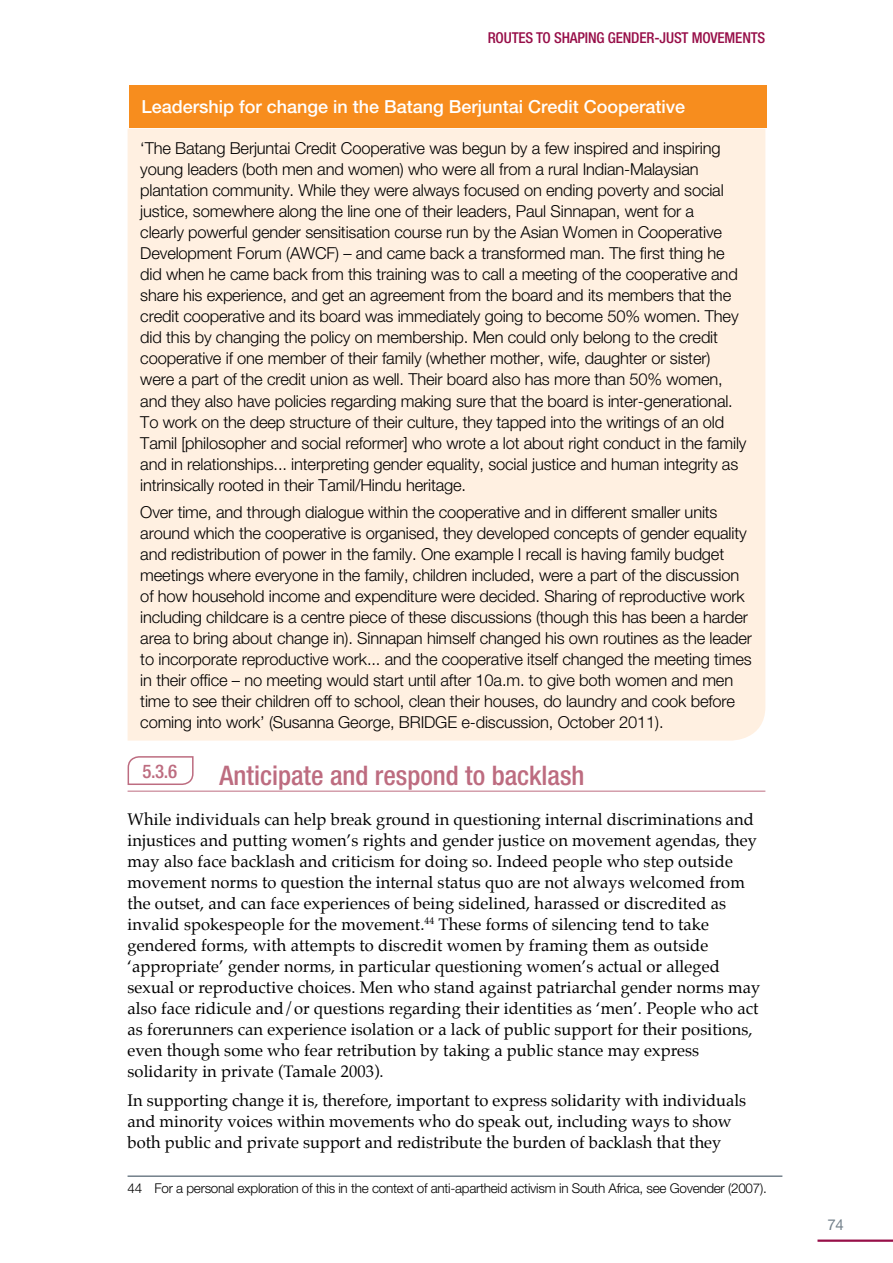
<style>
.page{position:relative;width:893px;height:1263px;background:#fff}
.page>*{position:absolute;margin:0;border:0;box-sizing:border-box;transform-origin:0 0}
.t1{font:500 condensed 27px "Helvetica Neue";color:#bd6c80}
.t2{font:500 18px "Helvetica Neue";color:#fff}
.t3{font:300 16.5px/21px "Helvetica Neue";letter-spacing:-.01em;color:#000}
.t4{font:16.5px/21px "Palatino";letter-spacing:.005em;color:#000}
.t5{font:500 condensed 15px "Helvetica Neue";letter-spacing:-.01em;color:#970e48}
.t6{font:15px "Helvetica Neue";color:#72808a}
.t7{font:300 13.5px "Helvetica Neue";letter-spacing:-.02em;color:#000}
</style>
<div class="page">
<hr style="left:817px;top:1239px;width:76px;height:3px;background:#970e48">
<hr style="left:128px;top:791px;width:637px;height:1px;background:#bd6c80">
<svg style="left:127px;top:756px;width:67px;height:29px"></svg>
<div style="left:128px;top:129px;width:637px;height:612px;background:#fff0e1"></div>
<div style="left:129px;top:85px;width:637px;height:43px;background:#f78d1e"></div>
<hr style="left:128px;top:1175px;width:654px;height:2px;background:#72808a">
<p class="t5" style="left:488px;top:29px;width:278px">ROUTES TO SHAPING GENDER-JUST MOVEMENTS</p>
<p class="t2" style="left:141px;top:96px;width:545px">Leadership for change in the Batang Berjuntai Credit Cooperative</p>
<p class="t3" style="left:140px;top:138px;width:608px">‘The Batang Berjuntai Credit Cooperative was begun by a few inspired and inspiring young leaders (both men and women) who were all from a rural Indian-Malaysian plantation community. While they were always focused on ending poverty and social justice, somewhere along the line one of their leaders, Paul Sinnapan, went for a<br>clearly powerful gender sensitisation course run by the Asian Women in Cooperative Development Forum (AWCF) – and came back a transformed man. The first thing he did when he came back from this training was to call a meeting of the cooperative and share his experience, and get an agreement from the board and its members that the credit cooperative and its board was immediately going to become 50% women. They did this by changing the policy on membership. Men could only belong to the credit cooperative if one member of their family (whether mother, wife, daughter or sister) were a part of the credit union as well. Their board also has more than 50% women, and they also have policies regarding making sure that the board is inter-generational.<br>To work on the deep structure of their culture, they tapped into the writings of an old Tamil [philosopher and social reformer] who wrote a lot about right conduct in the family and in relationships... interpreting gender equality, social justice and human integrity as intrinsically rooted in their Tamil/Hindu heritage.</p>
<p class="t3" style="left:140px;top:501px;width:613px">Over time, and through dialogue within the cooperative and in different smaller units around which the cooperative is organised, they developed concepts of gender equality and redistribution of power in the family. One example I recall is having family budget meetings where everyone in the family, children included, were a part of the discussion of how household income and expenditure were decided. Sharing of reproductive work including childcare is a centre piece of these discussions (though this has been a harder area to bring about change in). Sinnapan himself changed his own routines as the leader to incorporate reproductive work... and the cooperative itself changed the meeting times in their office – no meeting would start until after 10a.m. to give both women and men time to see their children off to school, clean their houses, do laundry and cook before coming into work’ (Susanna George, BRIDGE e-discussion, October 2011).</p>
<h1 class="t1" style="left:142px;top:759px;width:444px"><sup>5.3.6</sup> ANTICIPATE AND RESPOND TO BACKLASH</h1>
<p class="t4" style="left:128px;top:808px;width:634px">While individuals can help break ground in questioning internal discriminations and injustices and putting women’s rights and gender justice on movement agendas, they may also face backlash and criticism for doing so. Indeed people who step outside movement norms to question the internal status quo are not always welcomed from the outset, and can face experiences of being sidelined, harassed or discredited as invalid spokespeople for the movement.<sup>44</sup> These forms of silencing tend to take gendered forms, with attempts to discredit women by framing them as outside ‘appropriate’ gender norms, in particular questioning women’s actual or alleged sexual or reproductive choices. Men who stand against patriarchal gender norms may also face ridicule and/or questions regarding their identities as ‘men’. People who act as forerunners can experience isolation or a lack of public support for their positions, even though some who fear retribution by taking a public stance may express solidarity in private (Tamale 2003).</p>
<p class="t4" style="left:128px;top:1090px;width:620px">In supporting change it is, therefore, important to express solidarity with individuals and minority voices within movements who do speak out, including ways to show both public and private support and redistribute the burden of backlash that they</p>
<p class="t7" style="left:128px;top:1180px;width:641px">44 For a personal exploration of this in the context of anti-apartheid activism in South Africa, see Govender (2007).</p>
<p class="t6" style="left:827px;top:1216px;width:18px">74</p>
</div>
